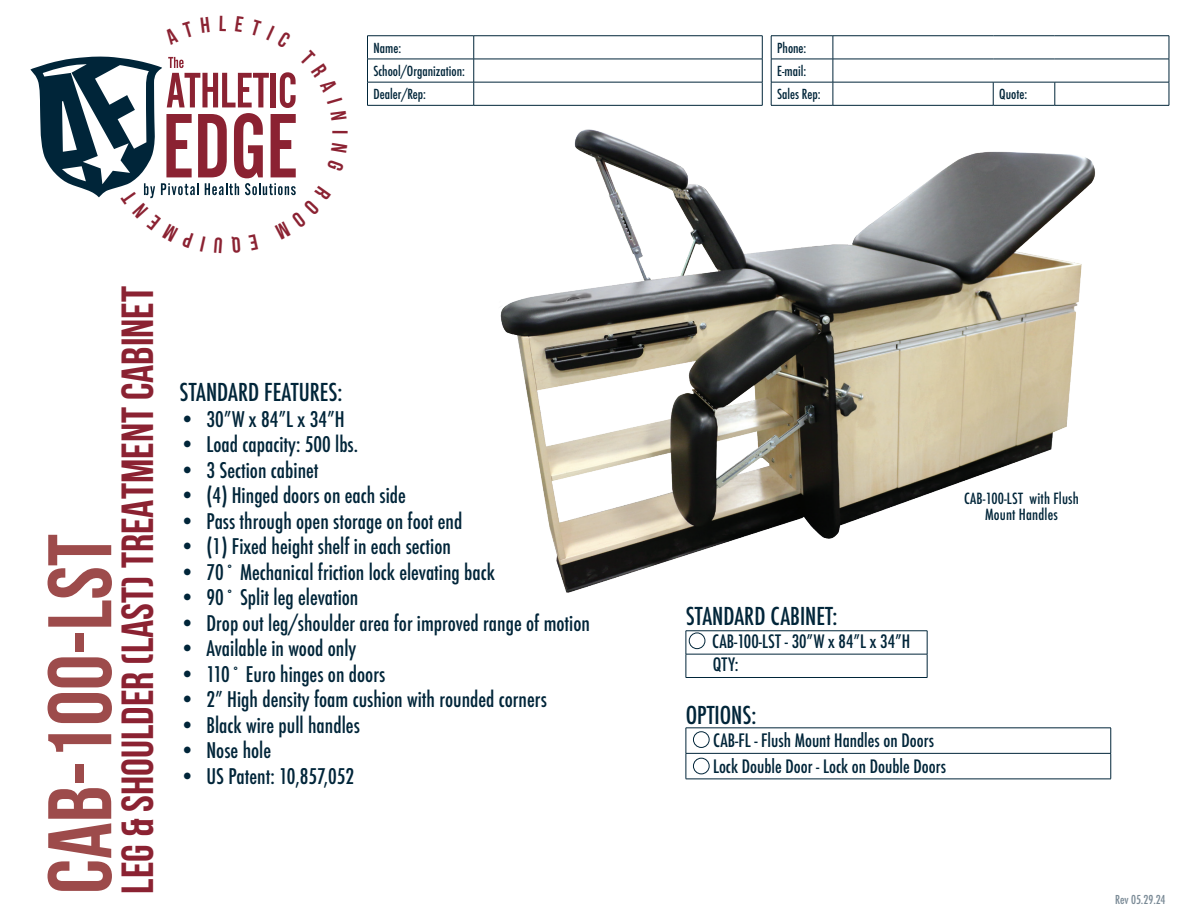
<style>
.page{position:relative;width:1188px;height:918px;background:#fff}
.page>*{position:absolute;margin:0;border:0;box-sizing:border-box;transform-origin:0 0}
.t1{font:700 90px "Bebas Neue";color:#9d4b4b}
.t2{font:700 45px "Bebas Neue";color:#8b2232}
.t3{font:500 condensed 24px "Futura";color:#002539}
.t4{font:700 21.75px "Bebas Neue";color:#8b2232}
.t5{font:500 condensed 21px "Futura";color:#002539}
.t6{font:500 condensed 18px "Futura";color:#002539}
.t7{font:500 condensed 15px/16.5px "Futura";letter-spacing:.01em;color:#002539;text-align:center}
.t8{font:500 condensed 13.5px "Futura";color:#002539}
.t9{font:500 condensed 12px "Futura";letter-spacing:-.005em;color:#7a8a96}
</style>
<div class="page">
<hr style="left:367px;top:35px;width:107px;height:1px;background:#002539">
<hr style="left:367px;top:59px;width:107px;height:1px;background:#002539">
<hr style="left:367px;top:82px;width:107px;height:1px;background:#002539">
<svg style="left:367px;top:36px;width:1px;height:69px"></svg>
<hr style="left:367px;top:105px;width:107px;height:1px;background:#002539">
<hr style="left:474px;top:35px;width:288px;height:1px;background:#002539">
<hr style="left:474px;top:59px;width:288px;height:1px;background:#002539">
<hr style="left:474px;top:82px;width:288px;height:1px;background:#002539">
<svg style="left:473px;top:36px;width:1px;height:69px"></svg>
<svg style="left:762px;top:36px;width:1px;height:69px"></svg>
<hr style="left:474px;top:105px;width:288px;height:1px;background:#002539">
<hr style="left:833px;top:35px;width:160px;height:1px;background:#002539">
<hr style="left:993px;top:35px;width:62px;height:1px;background:#002539">
<hr style="left:1055px;top:35px;width:114px;height:1px;background:#002539">
<hr style="left:833px;top:59px;width:160px;height:1px;background:#002539">
<hr style="left:993px;top:59px;width:62px;height:1px;background:#002539">
<hr style="left:1055px;top:59px;width:114px;height:1px;background:#002539">
<hr style="left:833px;top:82px;width:160px;height:1px;background:#002539">
<hr style="left:993px;top:82px;width:62px;height:1px;background:#002539">
<svg style="left:993px;top:82px;width:1px;height:23px"></svg>
<hr style="left:1055px;top:82px;width:114px;height:1px;background:#002539">
<svg style="left:1055px;top:82px;width:1px;height:23px"></svg>
<svg style="left:1169px;top:36px;width:1px;height:69px"></svg>
<hr style="left:833px;top:105px;width:160px;height:1px;background:#002539">
<hr style="left:993px;top:105px;width:62px;height:1px;background:#002539">
<hr style="left:1055px;top:105px;width:114px;height:1px;background:#002539">
<hr style="left:771px;top:35px;width:62px;height:1px;background:#002539">
<hr style="left:771px;top:59px;width:62px;height:1px;background:#002539">
<hr style="left:771px;top:82px;width:62px;height:1px;background:#002539">
<svg style="left:771px;top:36px;width:1px;height:69px"></svg>
<svg style="left:833px;top:36px;width:1px;height:69px"></svg>
<hr style="left:771px;top:105px;width:62px;height:1px;background:#002539">
<img style="left:500px;top:129px;width:595px;height:464px">
<hr style="left:686px;top:631px;width:241px;height:1px;background:#002539">
<hr style="left:686px;top:654px;width:241px;height:1px;background:#002539">
<svg style="left:686px;top:631px;width:1px;height:46px"></svg>
<svg style="left:927px;top:631px;width:1px;height:46px"></svg>
<hr style="left:686px;top:677px;width:241px;height:1px;background:#002539">
<div style="left:689px;top:633px;width:16px;height:16px;border:1px solid #002539;border-radius:50%"></div>
<hr style="left:686px;top:728px;width:425px;height:1px;background:#002539">
<hr style="left:686px;top:753px;width:425px;height:1px;background:#002539">
<svg style="left:686px;top:728px;width:1px;height:51px"></svg>
<svg style="left:1111px;top:728px;width:1px;height:51px"></svg>
<hr style="left:686px;top:779px;width:425px;height:1px;background:#002539">
<div style="left:693px;top:732px;width:16px;height:16px;border:1px solid #002539;border-radius:50%"></div>
<div style="left:693px;top:758px;width:16px;height:16px;border:1px solid #002539;border-radius:50%"></div>
<svg style="left:30px;top:56px;width:266px;height:143px"></svg>
<p class="t4" style="left:352px;top:130px;width:6px;rotate:90deg">i</p>
<p class="t8" style="left:374px;top:39px;width:29px">Name:</p>
<p class="t8" style="left:374px;top:62px;width:93px">School/Organization:</p>
<p class="t8" style="left:374px;top:86px;width:54px">Dealer/Rep:</p>
<p class="t1" style="left:31px;top:894px;width:361px;rotate:-90deg">CAB-100-lst</p>
<p class="t2" style="left:113px;top:894px;width:609px;rotate:-90deg">leg &amp; shoulder (last) TREATMENT CABINET</p>
<p class="t3" style="left:179px;top:377px;width:165px">STANDARD FEATURES:</p>
<p class="t5" style="left:179px;top:406px;width:167px">• 30”W x 84”L x 34”H</p>
<p class="t5" style="left:179px;top:431px;width:180px">• Load capacity: 500 lbs.</p>
<p class="t5" style="left:179px;top:457px;width:141px">• 3 Section cabinet</p>
<p class="t5" style="left:179px;top:482px;width:228px">• (4) Hinged doors on each side</p>
<p class="t5" style="left:179px;top:508px;width:284px">• Pass through open storage on foot end</p>
<p class="t5" style="left:179px;top:533px;width:273px">• (1) Fixed height shelf in each section</p>
<p class="t5" style="left:179px;top:559px;width:317px">• 70˚ Mechanical friction lock elevating back</p>
<p class="t5" style="left:179px;top:584px;width:180px">• 90˚ Split leg elevation</p>
<p class="t5" style="left:179px;top:610px;width:412px">• Drop out leg/shoulder area for improved range of motion</p>
<p class="t5" style="left:179px;top:635px;width:178px">• Available in wood only</p>
<p class="t5" style="left:179px;top:661px;width:207px">• 110˚ Euro hinges on doors</p>
<p class="t5" style="left:179px;top:686px;width:369px">• 2” High density foam cushion with rounded corners</p>
<p class="t5" style="left:179px;top:712px;width:182px">• Black wire pull handles</p>
<p class="t5" style="left:179px;top:737px;width:93px">• Nose hole</p>
<p class="t5" style="left:179px;top:763px;width:176px">• US Patent: 10,857,052</p>
<p class="t8" style="left:777px;top:39px;width:31px">Phone:</p>
<p class="t8" style="left:777px;top:62px;width:31px">E-mail:</p>
<p class="t8" style="left:777px;top:86px;width:45px">Sales Rep:</p>
<p class="t8" style="left:999px;top:86px;width:29px">Quote:</p>
<p class="t7" style="left:964px;top:490px;width:116px">CAB-100-LST with Flush<br>Mount Handles</p>
<p class="t3" style="left:686px;top:601px;width:153px">STANDARD CABINET:</p>
<p class="t6" style="left:712px;top:630px;width:200px">CAB-100-LST - 30”W x 84”L x 34”H</p>
<p class="t6" style="left:713px;top:653px;width:27px">QTY:</p>
<p class="t3" style="left:686px;top:700px;width:72px">OPTIONS:</p>
<p class="t6" style="left:713px;top:729px;width:222px">CAB-FL - Flush Mount Handles on Doors</p>
<p class="t6" style="left:713px;top:755px;width:234px">Lock Double Door - Lock on Double Doors</p>
<p class="t9" style="left:1115px;top:891px;width:52px">Rev 05.29.24</p>
</div>
